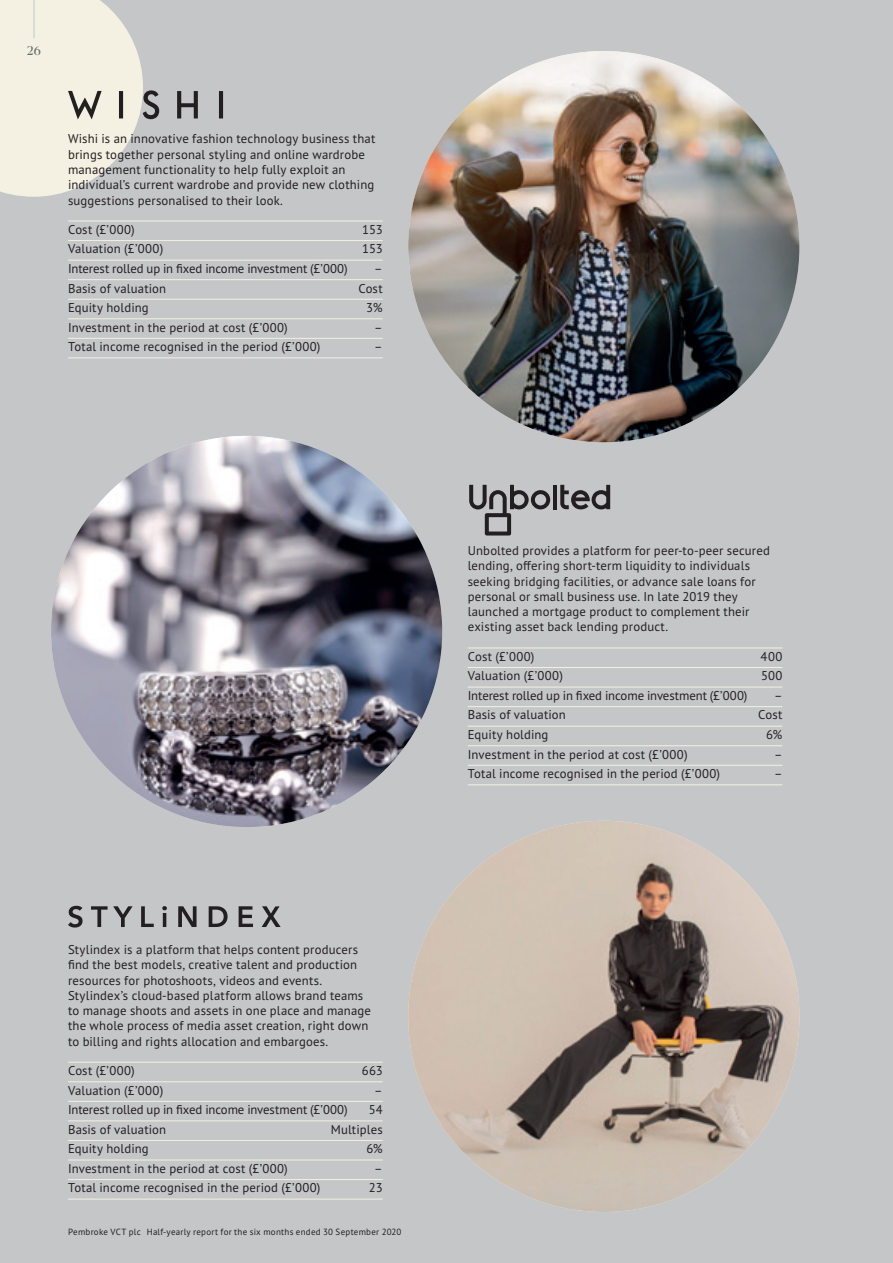
<style>
.page{position:relative;width:893px;height:1263px;background:#c5c6c8}
.page>*{position:absolute;margin:0;border:0;box-sizing:border-box;transform-origin:0 0}
.t1{font:12.75px/15.3px "PT Sans Pro";letter-spacing:.01em;color:#231f20}
.t2{font:12.75px "PT Sans Pro";letter-spacing:-.01em;color:#231f20}
.t3{font:12px "Canela";color:#67676a}
.t4{font:9px "PT Sans Pro";letter-spacing:.025em;color:#231f20}
</style>
<div class="page">
<img style="left:408px;top:51px;width:391px;height:391px;border-radius:196px">
<img style="left:408px;top:821px;width:391px;height:391px;border-radius:196px">
<img style="left:51px;top:436px;width:391px;height:391px;border-radius:196px">
<svg style="left:68px;top:906px;width:15px;height:21px"></svg>
<svg style="left:91px;top:906px;width:42px;height:21px"></svg>
<svg style="left:141px;top:906px;width:13px;height:21px"></svg>
<svg style="left:162px;top:906px;width:5px;height:21px"></svg>
<svg style="left:178px;top:906px;width:19px;height:21px"></svg>
<svg style="left:209px;top:906px;width:19px;height:21px"></svg>
<svg style="left:239px;top:906px;width:14px;height:21px"></svg>
<svg style="left:262px;top:906px;width:19px;height:21px"></svg>
<svg style="left:0;top:0;width:223px;height:197px"></svg>
<hr style="left:68px;top:221px;width:315px;height:1px;background:#f4f0e2">
<hr style="left:68px;top:240px;width:315px;height:1px;background:#f4f0e2">
<hr style="left:68px;top:260px;width:315px;height:1px;background:#f4f0e2">
<hr style="left:68px;top:279px;width:315px;height:1px;background:#f4f0e2">
<hr style="left:68px;top:299px;width:315px;height:1px;background:#f4f0e2">
<hr style="left:68px;top:318px;width:315px;height:1px;background:#f4f0e2">
<hr style="left:68px;top:338px;width:315px;height:1px;background:#f4f0e2">
<hr style="left:68px;top:358px;width:315px;height:1px;background:#f4f0e2">
<hr style="left:68px;top:1062px;width:315px;height:1px;background:#f4f0e2">
<hr style="left:68px;top:1081px;width:315px;height:1px;background:#f4f0e2">
<hr style="left:68px;top:1101px;width:315px;height:1px;background:#f4f0e2">
<hr style="left:68px;top:1120px;width:315px;height:1px;background:#f4f0e2">
<hr style="left:68px;top:1140px;width:315px;height:1px;background:#f4f0e2">
<hr style="left:68px;top:1160px;width:315px;height:1px;background:#f4f0e2">
<hr style="left:68px;top:1179px;width:315px;height:1px;background:#f4f0e2">
<hr style="left:68px;top:1199px;width:315px;height:1px;background:#f4f0e2">
<hr style="left:553px;top:485px;width:4px;height:24px;background:#231f20">
<svg style="left:469px;top:485px;width:81px;height:50px"></svg>
<svg style="left:560px;top:485px;width:50px;height:24px"></svg>
<hr style="left:468px;top:648px;width:314px;height:1px;background:#f4f0e2">
<hr style="left:468px;top:667px;width:314px;height:1px;background:#f4f0e2">
<hr style="left:468px;top:687px;width:314px;height:1px;background:#f4f0e2">
<hr style="left:468px;top:706px;width:314px;height:1px;background:#f4f0e2">
<hr style="left:468px;top:726px;width:314px;height:1px;background:#f4f0e2">
<hr style="left:468px;top:745px;width:314px;height:1px;background:#f4f0e2">
<hr style="left:468px;top:765px;width:314px;height:1px;background:#f4f0e2">
<hr style="left:468px;top:784px;width:314px;height:1px;background:#f4f0e2">
<hr style="left:34px;top:0;width:1px;height:38px;background:#c5c6c8">
<p class="t3" style="left:27px;top:42px;width:15px">26</p>
<p class="t1" style="left:68px;top:131px;width:309px">Wishi is an innovative fashion technology business that brings together personal styling and online wardrobe management functionality to help fully exploit an individual’s current wardrobe and provide new clothing suggestions personalised to their look.</p>
<p class="t1" style="left:68px;top:221px;width:68px">Cost (£’000)</p>
<p class="t1" style="left:362px;top:221px;width:22px">153</p>
<p class="t1" style="left:68px;top:241px;width:97px">Valuation (£’000)</p>
<p class="t1" style="left:362px;top:241px;width:22px">153</p>
<p class="t2" style="left:68px;top:260px;width:281px">Interest rolled up in fixed income investment (£’000)</p>
<p class="t1" style="left:374px;top:260px;width:10px">–</p>
<p class="t1" style="left:68px;top:280px;width:100px">Basis of valuation</p>
<p class="t1" style="left:358px;top:280px;width:26px">Cost</p>
<p class="t1" style="left:68px;top:300px;width:82px">Equity holding</p>
<p class="t1" style="left:366px;top:300px;width:18px">3%</p>
<p class="t1" style="left:68px;top:319px;width:221px">Investment in the period at cost (£’000)</p>
<p class="t1" style="left:374px;top:319px;width:10px">–</p>
<p class="t1" style="left:68px;top:339px;width:254px">Total income recognised in the period (£’000)</p>
<p class="t1" style="left:374px;top:339px;width:10px">–</p>
<p class="t1" style="left:68px;top:941px;width:304px">Stylindex is a platform that helps content producers find the best models, creative talent and production resources for photoshoots, videos and events.<br>Stylindex’s cloud-based platform allows brand teams to manage shoots and assets in one place and manage the whole process of media asset creation, right down to billing and rights allocation and embargoes.</p>
<p class="t1" style="left:68px;top:1063px;width:68px">Cost (£’000)</p>
<p class="t1" style="left:362px;top:1063px;width:22px">663</p>
<p class="t1" style="left:68px;top:1082px;width:97px">Valuation (£’000)</p>
<p class="t1" style="left:374px;top:1082px;width:10px">–</p>
<p class="t2" style="left:68px;top:1101px;width:281px">Interest rolled up in fixed income investment (£’000)</p>
<p class="t1" style="left:369px;top:1102px;width:15px">54</p>
<p class="t1" style="left:68px;top:1121px;width:100px">Basis of valuation</p>
<p class="t1" style="left:331px;top:1121px;width:53px">Multiples</p>
<p class="t1" style="left:68px;top:1141px;width:82px">Equity holding</p>
<p class="t1" style="left:366px;top:1141px;width:18px">6%</p>
<p class="t1" style="left:68px;top:1160px;width:221px">Investment in the period at cost (£’000)</p>
<p class="t1" style="left:374px;top:1160px;width:10px">–</p>
<p class="t1" style="left:68px;top:1180px;width:254px">Total income recognised in the period (£’000)</p>
<p class="t1" style="left:369px;top:1180px;width:15px">23</p>
<p class="t4" style="left:68px;top:1225px;width:335px">Pembroke VCT plc Half-yearly report for the six months ended 30 September 2020</p>
<p class="t1" style="left:468px;top:542px;width:304px">Unbolted provides a platform for peer-to-peer secured lending, offering short-term liquidity to individuals seeking bridging facilities, or advance sale loans for personal or small business use. In late 2019 they launched a mortgage product to complement their existing asset back lending product.</p>
<p class="t1" style="left:468px;top:648px;width:68px">Cost (£’000)</p>
<p class="t1" style="left:761px;top:648px;width:23px">400</p>
<p class="t1" style="left:468px;top:668px;width:97px">Valuation (£’000)</p>
<p class="t1" style="left:761px;top:668px;width:23px">500</p>
<p class="t2" style="left:468px;top:687px;width:281px">Interest rolled up in fixed income investment (£’000)</p>
<p class="t1" style="left:774px;top:687px;width:10px">–</p>
<p class="t1" style="left:468px;top:707px;width:100px">Basis of valuation</p>
<p class="t1" style="left:758px;top:707px;width:26px">Cost</p>
<p class="t1" style="left:468px;top:726px;width:82px">Equity holding</p>
<p class="t1" style="left:766px;top:726px;width:18px">6%</p>
<p class="t1" style="left:468px;top:746px;width:221px">Investment in the period at cost (£’000)</p>
<p class="t1" style="left:774px;top:746px;width:10px">–</p>
<p class="t1" style="left:468px;top:766px;width:254px">Total income recognised in the period (£’000)</p>
<p class="t1" style="left:774px;top:766px;width:10px">–</p>
</div>
